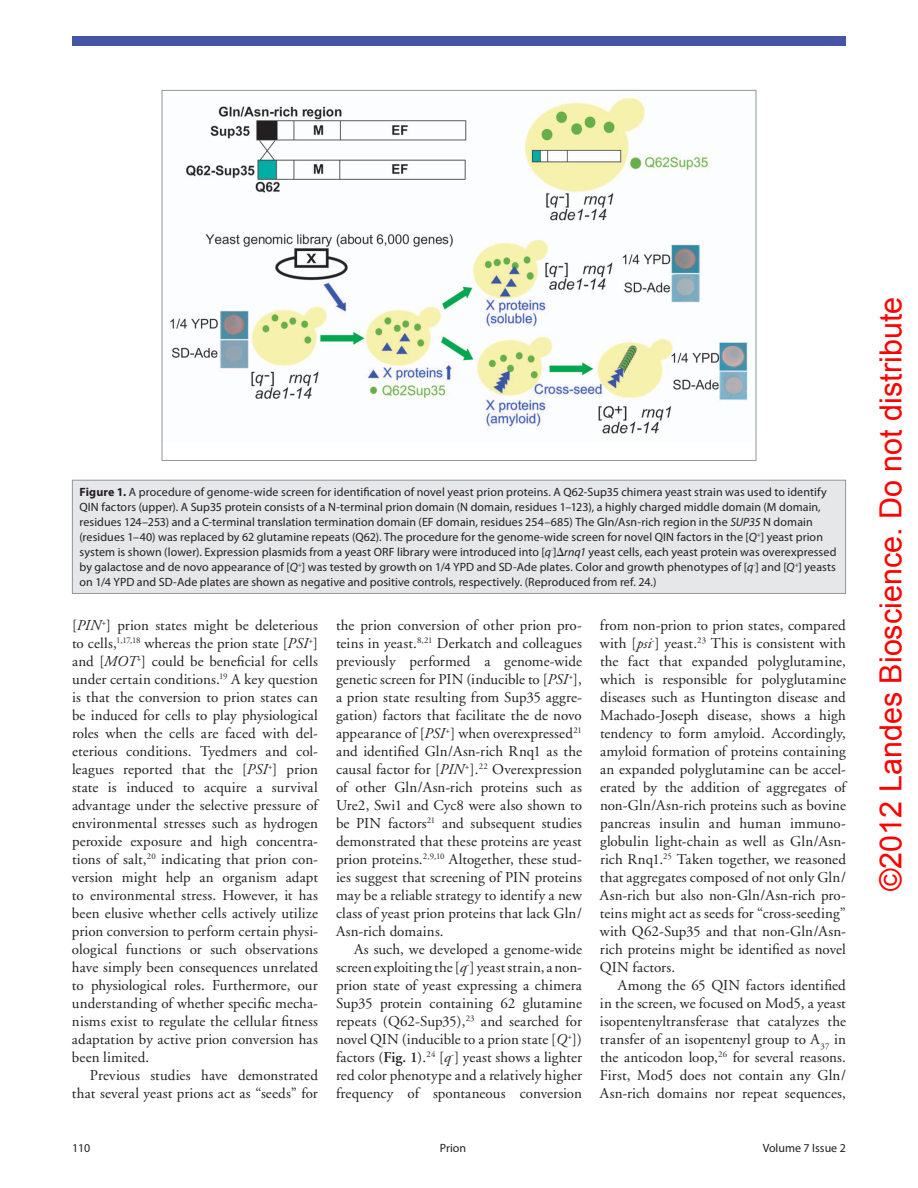
<style>
.page{position:relative;width:918px;height:1188px;background:#fff}
.page>*{position:absolute;margin:0;border:0;box-sizing:border-box;transform-origin:0 0}
.t1{font:30.45px "Arial";color:#f00}
.t2{font:15px/18px "Adobe Garamond";letter-spacing:.005em;color:#231f20;text-align:justify}
.t3{font:12px/15px "Myriad Pro";letter-spacing:.01em;color:#231f20}
.s1{font-weight:700}
.s2{font-style:italic}
.s3{font-family:"Universal Std Greekw Math Pi"}
.s4{font-weight:600}
</style>
<div class="page">
<div style="left:72px;top:36px;width:774px;height:10px;background:#4455a4"></div>
<img style="left:170px;top:98px;width:578px;height:336px">
<div style="left:72px;top:480px;width:774px;height:113px;background:#e6e7e9"></div>
<div style="left:72px;top:480px;width:774px;height:114px;border:1px solid #939598"></div>
<p class="t3" style="left:79px;top:485px;width:758px"><span class="s1">Figure 1.</span> A procedure of genome-wide screen for identification of novel yeast prion proteins. A Q62-Sup35 chimera yeast strain was used to identify QIN factors (upper). A Sup35 protein consists of a N-terminal prion domain (N domain, residues 1–123), a highly charged middle domain (M domain, residues 124–253) and a C-terminal translation termination domain (EF domain, residues 254–685) The Gln/Asn-rich region in the <span class="s2">SUP35</span> N domain (residues 1–40) was replaced by 62 glutamine repeats (Q62). The procedure for the genome-wide screen for novel QIN factors in the [<span class="s2">Q</span><sup>+</sup>] yeast prion system is shown (lower). Expression plasmids from a yeast ORF library were introduced into [<span class="s2">q</span><sup>-</sup>]<span class="s3">Δ</span><span class="s2">rnq1</span> yeast cells, each yeast protein was overexpressed by galactose and de novo appearance of [<span class="s2">Q</span><sup>+</sup>] was tested by growth on 1/4 YPD and SD-Ade plates. Color and growth phenotypes of [<span class="s2">q</span><sup>-</sup>] and [<span class="s2">Q</span><sup>+</sup>] yeasts on 1/4 YPD and SD-Ade plates are shown as negative and positive controls, respectively. (Reproduced from ref. 24.)</p>
<p class="t2" style="left:72px;top:617px;width:248px">[<span class="s2">PIN</span><sup>+</sup>] prion states might be deleterious to cells,<sup>1,17,18</sup> whereas the prion state [<span class="s2">PSI</span><sup>+</sup>] and [<span class="s2">MOT</span><sup>+</sup>] could be beneficial for cells under certain conditions.<sup>19</sup> A key question is that the conversion to prion states can be induced for cells to play physiological roles when the cells are faced with del&shy;eterious conditions. Tyedmers and col&shy;leagues reported that the [<span class="s2">PSI</span><sup>+</sup>] prion state is induced to acquire a survival advantage under the selective pressure of environmental stresses such as hydrogen peroxide exposure and high concentra&shy;tions of salt,<sup>20</sup> indicating that prion con&shy;version might help an organism adapt to environmental stress. However, it has been elusive whether cells actively utilize prion conversion to perform certain physi&shy;ological functions or such observations have simply been consequences unrelated to physiological roles. Furthermore, our understanding of whether specific mecha&shy;nisms exist to regulate the cellular fitness adaptation by active prion conversion has been limited.</p>
<p class="t2" style="left:72px;top:1067px;width:247px;text-align:right">Previous studies have demonstrated that several yeast prions act as “seeds” for</p>
<p class="t2" style="left:336px;top:617px;width:248px">the prion conversion of other prion pro&shy;teins in yeast.<sup>8,21</sup> Derkatch and colleagues previously performed a genome-wide genetic screen for PIN (inducible to [<span class="s2">PSI</span><sup>+</sup>], a prion state resulting from Sup35 aggre&shy;gation) factors that facilitate the de novo appearance of [<span class="s2">PSI</span><sup>+</sup>] when overexpressed<sup>21 </sup>and identified Gln/Asn-rich Rnq1 as the causal factor for [<span class="s2">PIN</span><sup>+</sup>].<sup>22</sup> Overexpression of other Gln/Asn-rich proteins such as Ure2, Swi1 and Cyc8 were also shown to be PIN factors<sup>21</sup> and subsequent studies demonstrated that these proteins are yeast prion proteins.<sup>2,9,10</sup> Altogether, these stud&shy;ies suggest that screening of PIN proteins may be a reliable strategy to identify a new class of yeast prion proteins that lack Gln/ Asn-rich domains.</p>
<p class="t2" style="left:336px;top:941px;width:248px;text-indent:18px">As such, we developed a genome-wide screen exploiting the [<span class="s2">q</span><sup>-</sup>] yeast strain, a non&shy;prion state of yeast expressing a chimera Sup35 protein containing 62 glutamine repeats (Q62-Sup35),<sup>23</sup> and searched for novel QIN (inducible to a prion state [<span class="s2">Q</span><sup>+</sup>]) factors (<span class="s4">Fig. 1</span>).<sup>24</sup> [<span class="s2">q</span><sup>-</sup>] yeast shows a lighter red color phenotype and a relatively higher frequency of spontaneous conversion</p>
<p class="t2" style="left:600px;top:617px;width:248px">from non-prion to prion states, compared with [<span class="s2">psi</span><sup>-</sup>] yeast.<sup>23</sup> This is consistent with the fact that expanded polyglutamine, which is responsible for polyglutamine diseases such as Huntington disease and Machado-Joseph disease, shows a high tendency to form amyloid. Accordingly, amyloid formation of proteins containing an expanded polyglutamine can be accel&shy;erated by the addition of aggregates of non-Gln/Asn-rich proteins such as bovine pancreas insulin and human immuno&shy;globulin light-chain as well as Gln/Asn&shy;rich Rnq1.<sup>25</sup> Taken together, we reasoned that aggregates composed of not only Gln/ Asn-rich but also non-Gln/Asn-rich pro&shy;teins might act as seeds for “cross-seeding” with Q62-Sup35 and that non-Gln/Asn&shy;rich proteins might be identified as novel QIN factors.</p>
<p class="t2" style="left:600px;top:977px;width:247px;text-indent:18px">Among the 65 QIN factors identified in the screen, we focused on Mod5, a yeast isopentenyltransferase that catalyzes the transfer of an isopentenyl group to A<sub>37</sub> in the anticodon loop,<sup>26</sup> for several reasons.<br>First, Mod5 does not contain any Gln/ Asn-rich domains nor repeat sequences,</p>
<p class="t3" style="left:72px;top:1141px;width:20px">110</p>
<p class="t3" style="left:440px;top:1141px;width:28px">Prion</p>
<p class="t3" style="left:763px;top:1141px;width:85px">Volume 7 Issue 2</p>
<h1 class="t1" style="left:871px;top:891px;width:595px;rotate:-90deg">©2012 Landes Bioscience. Do not distribute</h1>
</div>
